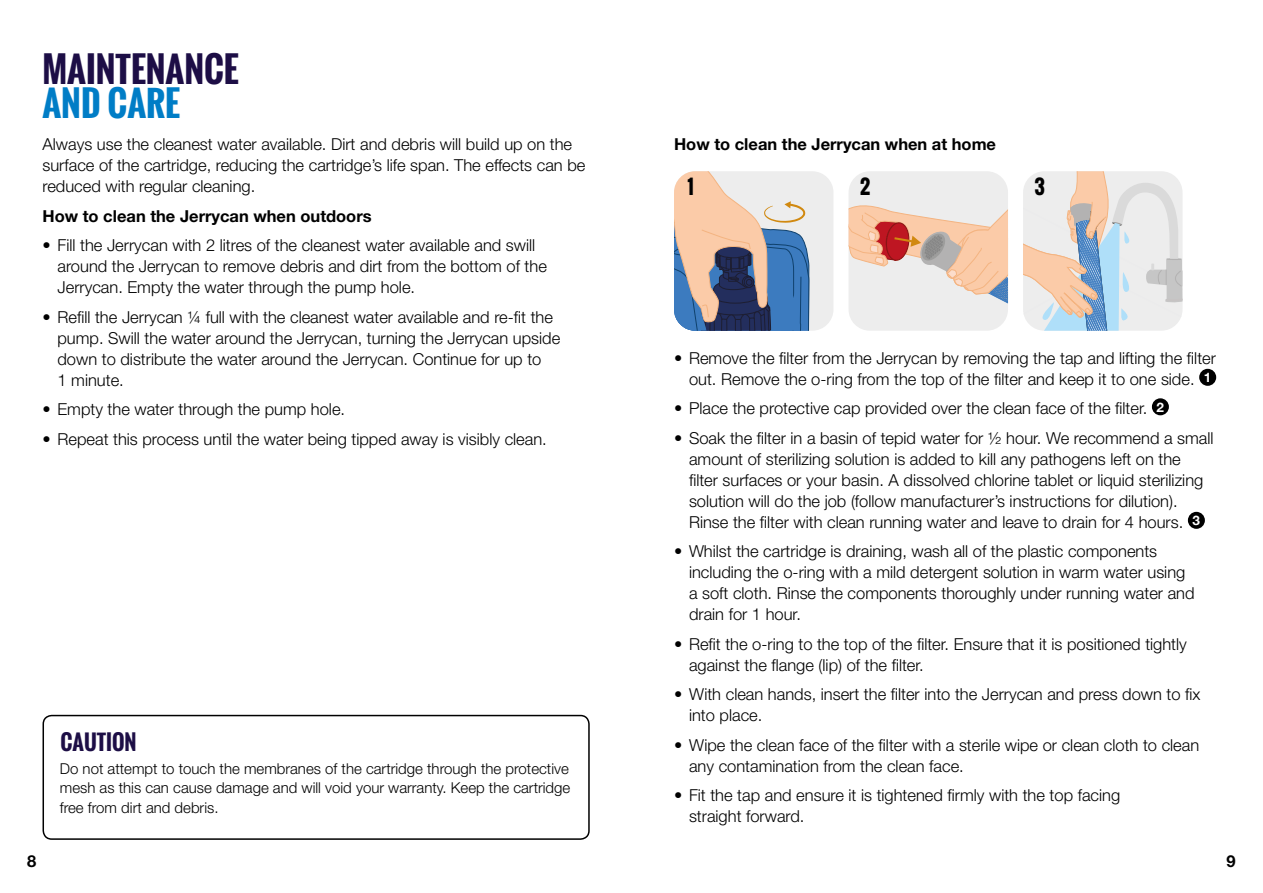
<style>
.page{position:relative;width:1263px;height:893px;background:#fff}
.page>*{position:absolute;margin:0;border:0;box-sizing:border-box;transform-origin:0 0}
.t1{font:700 34.5px "Oswald";color:#1d0e46}
.t2{font:700 34.5px "Oswald";color:#007dc6}
.t3{font:700 21px "Oswald";color:#1d0e46}
.t4{font:700 19.5px "Oswald";color:#000}
.t5{font:300 16.5px/21px "Helvetica Neue LT Std";color:#000}
.t6{font:700 16.5px "Helvetica Neue LT Std";color:#000}
.t7{font:300 15px/19.5px "Helvetica Neue LT Std";color:#000;text-align:justify}
</style>
<div class="page">
<div style="left:1199px;top:369px;width:17px;height:17px;background:#000;border-radius:50%"></div>
<div style="left:1152px;top:398px;width:17px;height:17px;background:#000;border-radius:50%"></div>
<div style="left:1188px;top:512px;width:17px;height:17px;background:#000;border-radius:50%"></div>
<div style="left:674px;top:171px;width:159px;height:160px;background:#ededed;border-radius:21px"></div>
<svg style="left:674px;top:171px;width:136px;height:160px"></svg>
<div style="left:848px;top:171px;width:160px;height:160px;background:#ededed;border-radius:21px"></div>
<svg style="left:848px;top:188px;width:160px;height:133px"></svg>
<svg style="left:1023px;top:171px;width:159px;height:160px;background:#dbdada"></svg>
<div style="left:43px;top:715px;width:547px;height:125px;border:2px solid #000;border-radius:9px"></div>
<h1 class="t1" style="left:43px;top:43px;width:198px">MAINTENANCE</h1>
<h1 class="t2" style="left:43px;top:78px;width:139px">AND CARE</h1>
<p class="t5" style="left:43px;top:133px;width:544px">Always use the cleanest water available. Dirt and debris will build up on the surface of the cartridge, reducing the cartridge’s life span. The effects can be reduced with regular cleaning.</p>
<p class="t6" style="left:43px;top:205px;width:331px">How to clean the Jerrycan when outdoors</p>
<p class="t5" style="left:58px;top:234px;width:491px;text-indent:-15px">• Fill the Jerrycan with 2 litres of the cleanest water available and swill around the Jerrycan to remove debris and dirt from the bottom of the<br>Jerrycan. Empty the water through the pump hole.</p>
<p class="t5" style="left:58px;top:306px;width:504px;text-indent:-15px">• Refill the Jerrycan ¼ full with the cleanest water available and re-fit the pump. Swill the water around the Jerrycan, turning the Jerrycan upside down to distribute the water around the Jerrycan. Continue for up to<br>1 minute.</p>
<p class="t5" style="left:43px;top:398px;width:304px">• Empty the water through the pump hole.</p>
<p class="t5" style="left:43px;top:428px;width:506px">• Repeat this process until the water being tipped away is visibly clean.</p>
<p class="t3" style="left:61px;top:726px;width:78px">CAUTION</p>
<p class="t7" style="left:60px;top:758px;width:512px">Do not attempt to touch the membranes of the cartridge through the protective mesh as this can cause damage and will void your warranty. Keep the cartridge free from dirt and debris.</p>
<p class="t6" style="left:674px;top:134px;width:324px">How to clean the Jerrycan when at home</p>
<p class="t4" style="left:687px;top:172px;width:8px">1</p>
<p class="t4" style="left:860px;top:172px;width:12px">2</p>
<p class="t4" style="left:1034px;top:172px;width:12px">3</p>
<p class="t5" style="left:674px;top:347px;width:543px;text-align:right">• Remove the filter from the Jerrycan by removing the tap and lifting the filter out. Remove the o-ring from the top of the filter and keep it to one side. <sup>1</sup></p>
<p class="t5" style="left:674px;top:398px;width:492px">• Place the protective cap provided over the clean face of the filter. <sup>2</sup></p>
<p class="t5" style="left:689px;top:427px;width:526px;text-indent:-15px">• Soak the filter in a basin of tepid water for ½ hour. We recommend a small amount of sterilizing solution is added to kill any pathogens left on the filter surfaces or your basin. A dissolved chlorine tablet or liquid sterilizing solution will do the job (follow manufacturer’s instructions for dilution).<br>Rinse the filter with clean running water and leave to drain for 4 hours. <sup>3</sup></p>
<p class="t5" style="left:689px;top:541px;width:507px;text-indent:-15px">• Whilst the cartridge is draining, wash all of the plastic components including the o-ring with a mild detergent solution in warm water using a soft cloth. Rinse the components thoroughly under running water and drain for 1 hour.</p>
<p class="t5" style="left:689px;top:633px;width:499px;text-indent:-15px">• Refit the o-ring to the top of the filter. Ensure that it is positioned tightly against the flange (lip) of the filter.</p>
<p class="t5" style="left:689px;top:684px;width:513px;text-indent:-15px">• With clean hands, insert the filter into the Jerrycan and press down to fix into place.</p>
<p class="t5" style="left:689px;top:734px;width:512px;text-indent:-15px">• Wipe the clean face of the filter with a sterile wipe or clean cloth to clean any contamination from the clean face.</p>
<p class="t5" style="left:689px;top:785px;width:433px;text-indent:-15px">• Fit the tap and ensure it is tightened firmly with the top facing straight forward.</p>
<p class="t6" style="left:27px;top:851px;width:11px">8</p>
<p class="t6" style="left:1226px;top:851px;width:11px">9</p>
</div>
